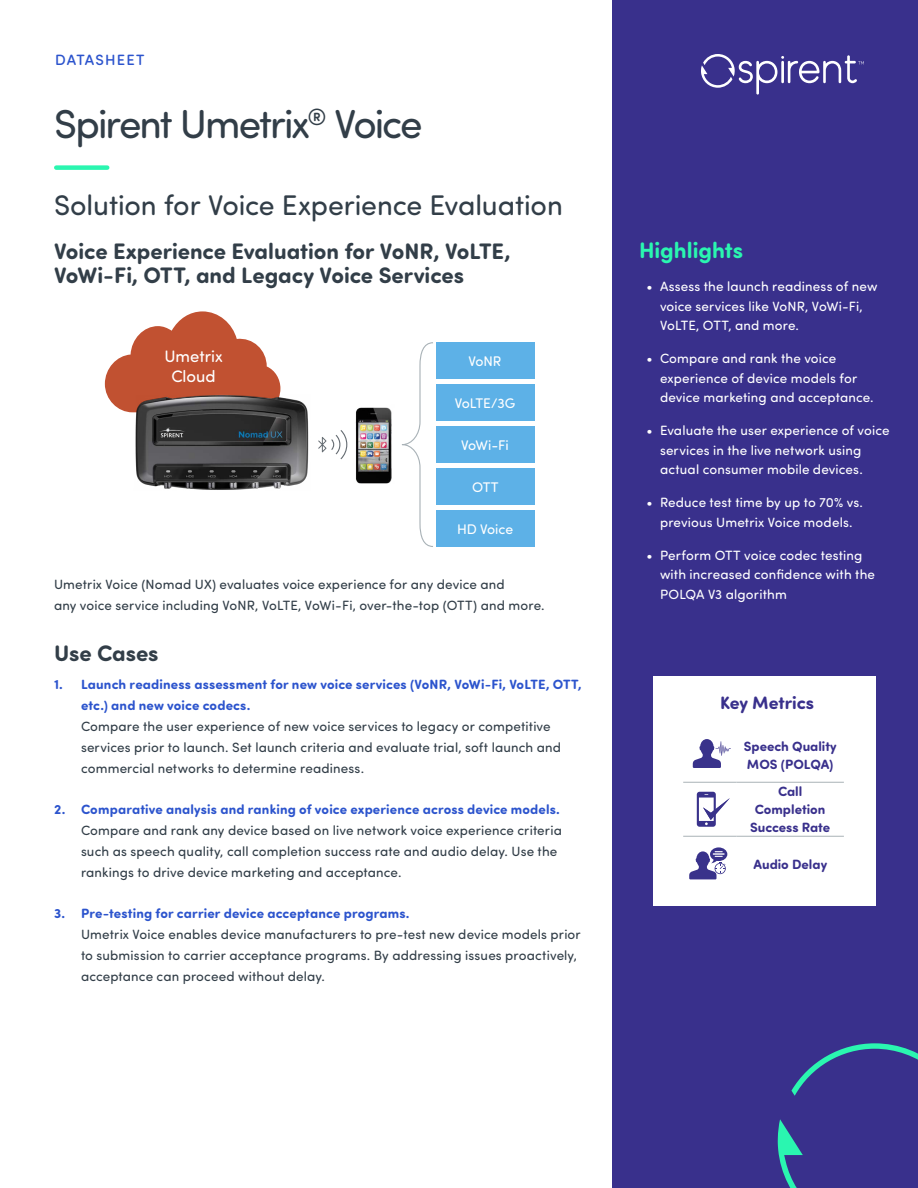
<style>
.page{position:relative;width:918px;height:1188px;background:#fff}
.page>*{position:absolute;margin:0;border:0;box-sizing:border-box;transform-origin:0 0}
.t1{font:40.5px "Sofia Pro Soft";letter-spacing:-.05em;color:#323e48}
.t2{font:28.5px "Sofia Pro Soft";letter-spacing:-.005em;color:#323e48}
.t3{font:700 22.5px/24px "Sofia Pro Soft";color:#323e48}
.t4{font:700 22.5px "Sofia Pro Soft";color:#2af6b0}
.t5{font:700 18px "Sofia Pro Soft";color:#39308c}
.t6{font:16.65px/20px "Sofia Pro Soft";color:#fff;text-align:center}
.t7{font:500 15px "Sofia Pro Soft";letter-spacing:.075em;color:#2c54cd}
.t8{font:13.95px "Sofia Pro Soft";letter-spacing:-.005em;color:#fff}
.t9{font:13.5px/21px "Sofia Pro Soft";letter-spacing:.01em;color:#323e48}
.t10{font:13.5px/19.5px "Sofia Pro Soft";letter-spacing:.01em;color:#fff}
.t11{font:700 13.5px/21px "Sofia Pro Soft";letter-spacing:.01em;color:#2c54cd}
.t12{font:700 13.5px/18px "Sofia Pro Soft";color:#39308c}
</style>
<div class="page">
<div style="left:612px;top:0;width:306px;height:1188px;background:#39308c"></div>
<svg style="left:778px;top:1043px;width:140px;height:145px"></svg>
<svg style="left:701px;top:54px;width:163px;height:41px"></svg>
<svg style="left:401px;top:342px;width:32px;height:205px"></svg>
<div style="left:436px;top:342px;width:98px;height:36px;background:#5db1e7"></div>
<div style="left:436px;top:384px;width:98px;height:36px;background:#5db1e7"></div>
<div style="left:436px;top:426px;width:98px;height:36px;background:#5db1e7"></div>
<div style="left:436px;top:468px;width:98px;height:36px;background:#5db1e7"></div>
<div style="left:436px;top:510px;width:98px;height:36px;background:#5db1e7"></div>
<svg style="left:318px;top:430px;width:29px;height:29px"></svg>
<img style="left:355px;top:407px;width:37px;height:77px">
<svg style="left:105px;top:311px;width:175px;height:101px"></svg>
<img style="left:132px;top:390px;width:177px;height:100px">
<svg style="left:56px;top:165px;width:54px;height:5px"></svg>
<div style="left:653px;top:676px;width:222px;height:230px;background:#fff"></div>
<hr style="left:683px;top:782px;width:53px;height:1px;background:#a9b2b7">
<hr style="left:736px;top:782px;width:108px;height:1px;background:#a9b2b7">
<hr style="left:683px;top:836px;width:53px;height:1px;background:#a9b2b7">
<hr style="left:736px;top:836px;width:108px;height:1px;background:#a9b2b7">
<svg style="left:693px;top:739px;width:38px;height:29px"></svg>
<svg style="left:697px;top:792px;width:33px;height:35px"></svg>
<svg style="left:689px;top:847px;width:38px;height:32px"></svg>
<p class="t7" style="left:55px;top:49px;width:91px">DATASHEET</p>
<h1 class="t1" style="left:54px;top:97px;width:370px">Spirent Umetrix<sup>®</sup> Voice</h1>
<h2 class="t2" style="left:54px;top:186px;width:510px">Solution for Voice Experience Evaluation</h2>
<h3 class="t3" style="left:54px;top:238px;width:458px">Voice Experience Evaluation for VoNR, VoLTE,<br>VoWi-Fi, OTT, and Legacy Voice Services</h3>
<p class="t6" style="left:164px;top:346px;width:60px">Umetrix<br>Cloud</p>
<p class="t8" style="left:469px;top:351px;width:34px">VoNR</p>
<p class="t8" style="left:455px;top:393px;width:62px">VoLTE/3G</p>
<p class="t8" style="left:461px;top:435px;width:49px">VoWi-Fi</p>
<p class="t8" style="left:472px;top:478px;width:28px">OTT</p>
<p class="t8" style="left:457px;top:520px;width:57px">HD Voice</p>
<p class="t9" style="left:54px;top:573px;width:492px">Umetrix Voice (Nomad UX) evaluates voice experience for any device and<br>any voice service including VoNR, VoLTE, VoWi-Fi, over-the-top (OTT) and more.</p>
<h3 class="t3" style="left:54px;top:640px;width:106px">Use Cases</h3>
<p class="t11" style="left:81px;top:673px;width:502px;text-indent:-27px">1. Launch readiness assessment for new voice services (VoNR, VoWi-Fi, VoLTE, OTT, etc.) and new voice codecs.</p>
<p class="t9" style="left:81px;top:715px;width:482px">Compare the user experience of new voice services to legacy or competitive services prior to launch. Set launch criteria and evaluate trial, soft launch and commercial networks to determine readiness.</p>
<p class="t11" style="left:54px;top:798px;width:508px">2. Comparative analysis and ranking of voice experience across device models.</p>
<p class="t9" style="left:81px;top:819px;width:482px">Compare and rank any device based on live network voice experience criteria such as speech quality, call completion success rate and audio delay. Use the rankings to drive device marketing and acceptance.</p>
<p class="t11" style="left:54px;top:902px;width:357px">3. Pre-testing for carrier device acceptance programs.</p>
<p class="t9" style="left:81px;top:923px;width:501px">Umetrix Voice enables device manufacturers to pre-test new device models prior to submission to carrier acceptance programs. By addressing issues proactively, acceptance can proceed without delay.</p>
<h3 class="t4" style="left:639px;top:234px;width:106px">Highlights</h3>
<p class="t10" style="left:660px;top:276px;width:219px;text-indent:-14px">• Assess the launch readiness of new voice services like VoNR, VoWi-Fi,<br>VoLTE, OTT, and more.</p>
<p class="t10" style="left:660px;top:348px;width:215px;text-indent:-14px">• Compare and rank the voice experience of device models for device marketing and acceptance.</p>
<p class="t10" style="left:660px;top:420px;width:231px;text-indent:-14px">• Evaluate the user experience of voice services in the live network using actual consumer mobile devices.</p>
<p class="t10" style="left:646px;top:492px;width:218px;text-align:center">• Reduce test time by up to 70% vs. previous Umetrix Voice models.</p>
<p class="t10" style="left:660px;top:545px;width:217px;text-indent:-14px">• Perform OTT voice codec testing with increased confidence with the<br>POLQA V3 algorithm</p>
<h3 class="t5" style="left:720px;top:689px;width:96px">Key Metrics</h3>
<p class="t12" style="left:744px;top:737px;width:94px">Speech Quality<br>MOS (POLQA)</p>
<p class="t12" style="left:750px;top:782px;width:82px;text-align:center">Call<br>Completion<br>Success Rate</p>
<p class="t12" style="left:753px;top:854px;width:75px">Audio Delay</p>
</div>
